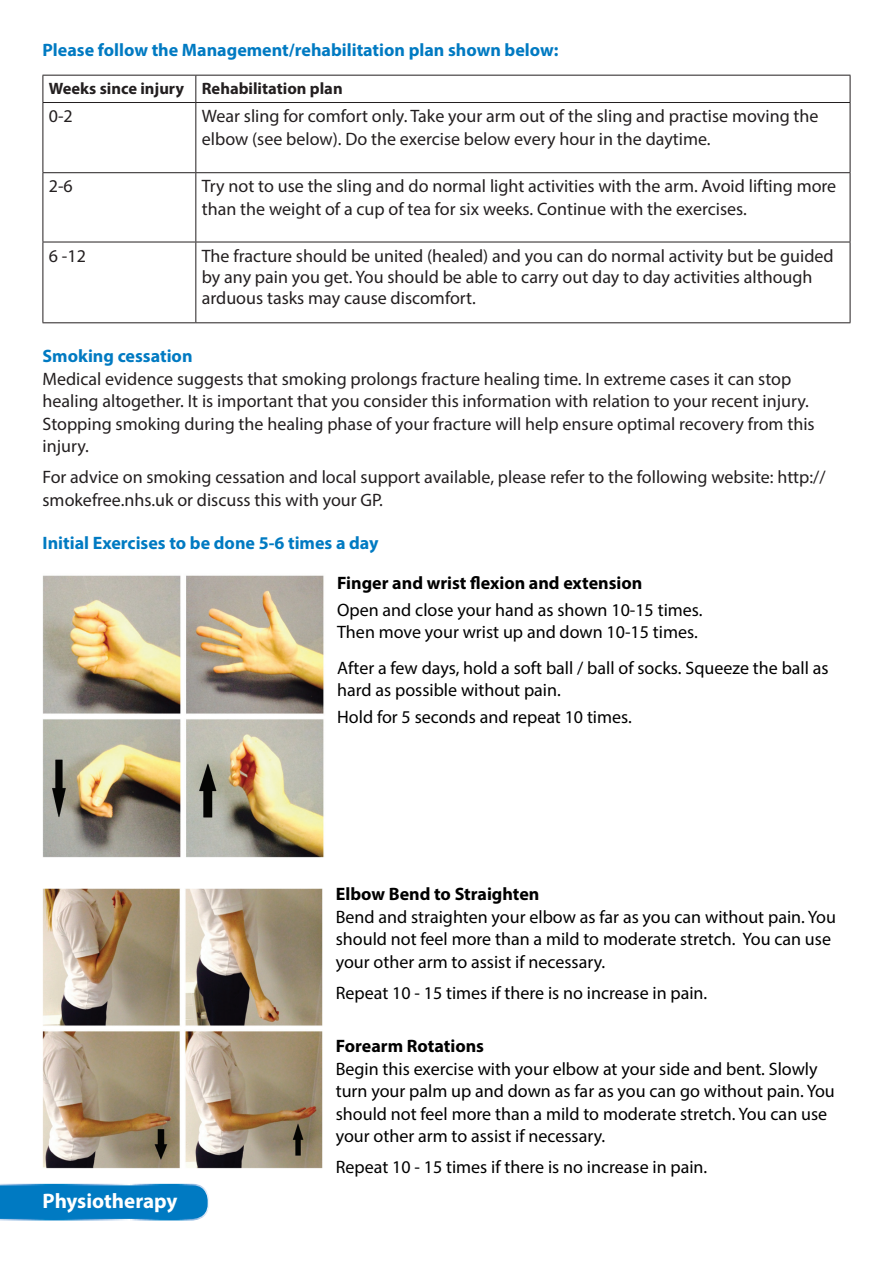
<style>
.page{position:relative;width:893px;height:1263px;background:#fff}
.page>*{position:absolute;margin:0;border:0;box-sizing:border-box;transform-origin:0 0}
.t1{font:700 21px "Myriad Pro";color:#fff}
.t2{font:18px/22.5px "Myriad Pro";color:#231f20}
.t3{font:18px/22.5px "Myriad Pro";color:#000}
.t4{font:700 18px "Myriad Pro";color:#007ac2}
.t5{font:700 18px "Myriad Pro";color:#000}
.t6{font:700 16.5px "Myriad Pro";color:#231f20}
</style>
<div class="page">
<hr style="left:43px;top:75px;width:153px;height:1px;background:#231f20">
<svg style="left:43px;top:76px;width:1px;height:26px"></svg>
<hr style="left:196px;top:75px;width:654px;height:1px;background:#231f20">
<svg style="left:195px;top:76px;width:1px;height:26px"></svg>
<svg style="left:850px;top:76px;width:1px;height:26px"></svg>
<hr style="left:43px;top:102px;width:153px;height:1px;background:#231f20">
<hr style="left:43px;top:103px;width:1px;height:69px;background:#231f20">
<hr style="left:196px;top:102px;width:654px;height:1px;background:#231f20">
<hr style="left:195px;top:103px;width:1px;height:69px;background:#231f20">
<hr style="left:850px;top:103px;width:1px;height:69px;background:#231f20">
<hr style="left:43px;top:172px;width:153px;height:1px;background:#231f20">
<hr style="left:43px;top:173px;width:1px;height:69px;background:#231f20">
<hr style="left:196px;top:172px;width:654px;height:1px;background:#231f20">
<hr style="left:195px;top:173px;width:1px;height:69px;background:#231f20">
<hr style="left:850px;top:173px;width:1px;height:69px;background:#231f20">
<hr style="left:43px;top:242px;width:153px;height:1px;background:#231f20">
<hr style="left:43px;top:242px;width:1px;height:80px;background:#231f20">
<hr style="left:196px;top:242px;width:654px;height:1px;background:#231f20">
<hr style="left:195px;top:242px;width:1px;height:80px;background:#231f20">
<hr style="left:850px;top:242px;width:1px;height:80px;background:#231f20">
<hr style="left:43px;top:322px;width:153px;height:1px;background:#231f20">
<hr style="left:196px;top:322px;width:654px;height:1px;background:#231f20">
<svg style="left:0;top:1184px;width:209px;height:36px;background:#0b7fc4"></svg>
<img style="left:42px;top:575px;width:282px;height:283px">
<img style="left:42px;top:888px;width:281px;height:281px">
<p class="t4" style="left:43px;top:38px;width:517px">Please follow the Management/rehabilitation plan shown below:</p>
<p class="t6" style="left:49px;top:77px;width:295px">Weeks since injury Rehabilitation plan</p>
<p class="t2" style="left:49px;top:104px;width:25px">0-2</p>
<p class="t2" style="left:202px;top:104px;width:618px">Wear sling for comfort only. Take your arm out of the sling and practise moving the elbow (see below). Do the exercise below every hour in the daytime.</p>
<p class="t2" style="left:49px;top:175px;width:25px">2-6</p>
<p class="t2" style="left:202px;top:175px;width:636px">Try not to use the sling and do normal light activities with the arm. Avoid lifting more than the weight of a cup of tea for six weeks. Continue with the exercises.</p>
<p class="t2" style="left:49px;top:244px;width:39px">6 -12</p>
<p class="t2" style="left:202px;top:245px;width:633px;line-height:21px">The fracture should be united (healed) and you can do normal activity but be guided by any pain you get. You should be able to carry out day to day activities although arduous tasks may cause discomfort.</p>
<p class="t4" style="left:43px;top:344px;width:152px">Smoking cessation</p>
<p class="t2" style="left:43px;top:367px;width:774px">Medical evidence suggests that smoking prolongs fracture healing time. In extreme cases it can stop healing altogether. It is important that you consider this information with relation to your recent injury.<br>Stopping smoking during the healing phase of your fracture will help ensure optimal recovery from this injury.</p>
<p class="t2" style="left:43px;top:466px;width:784px">For advice on smoking cessation and local support available, please refer to the following website: http:// smokefree.nhs.uk or discuss this with your GP.</p>
<p class="t4" style="left:43px;top:532px;width:338px">Initial Exercises to be done 5-6 times a day</p>
<p class="t5" style="left:337px;top:571px;width:307px">Finger and wrist flexion and extension</p>
<p class="t3" style="left:337px;top:598px;width:367px">Open and close your hand as shown 10-15 times.<br>Then move your wrist up and down 10-15 times.</p>
<p class="t3" style="left:337px;top:656px;width:493px">After a few days, hold a soft ball / ball of socks. Squeeze the ball as hard as possible without pain.</p>
<p class="t3" style="left:337px;top:705px;width:296px">Hold for 5 seconds and repeat 10 times.</p>
<p class="t1" style="left:43px;top:1187px;width:137px">Physiotherapy</p>
<p class="t5" style="left:336px;top:882px;width:205px">Elbow Bend to Straighten</p>
<p class="t3" style="left:336px;top:905px;width:502px">Bend and straighten your elbow as far as you can without pain. You should not feel more than a mild to moderate stretch. You can use your other arm to assist if necessary.</p>
<p class="t3" style="left:336px;top:981px;width:373px">Repeat 10 - 15 times if there is no increase in pain.</p>
<p class="t5" style="left:336px;top:1034px;width:150px">Forearm Rotations</p>
<p class="t3" style="left:336px;top:1057px;width:501px">Begin this exercise with your elbow at your side and bent. Slowly turn your palm up and down as far as you can go without pain. You should not feel more than a mild to moderate stretch. You can use your other arm to assist if necessary.</p>
<p class="t3" style="left:336px;top:1156px;width:373px">Repeat 10 - 15 times if there is no increase in pain.</p>
</div>
